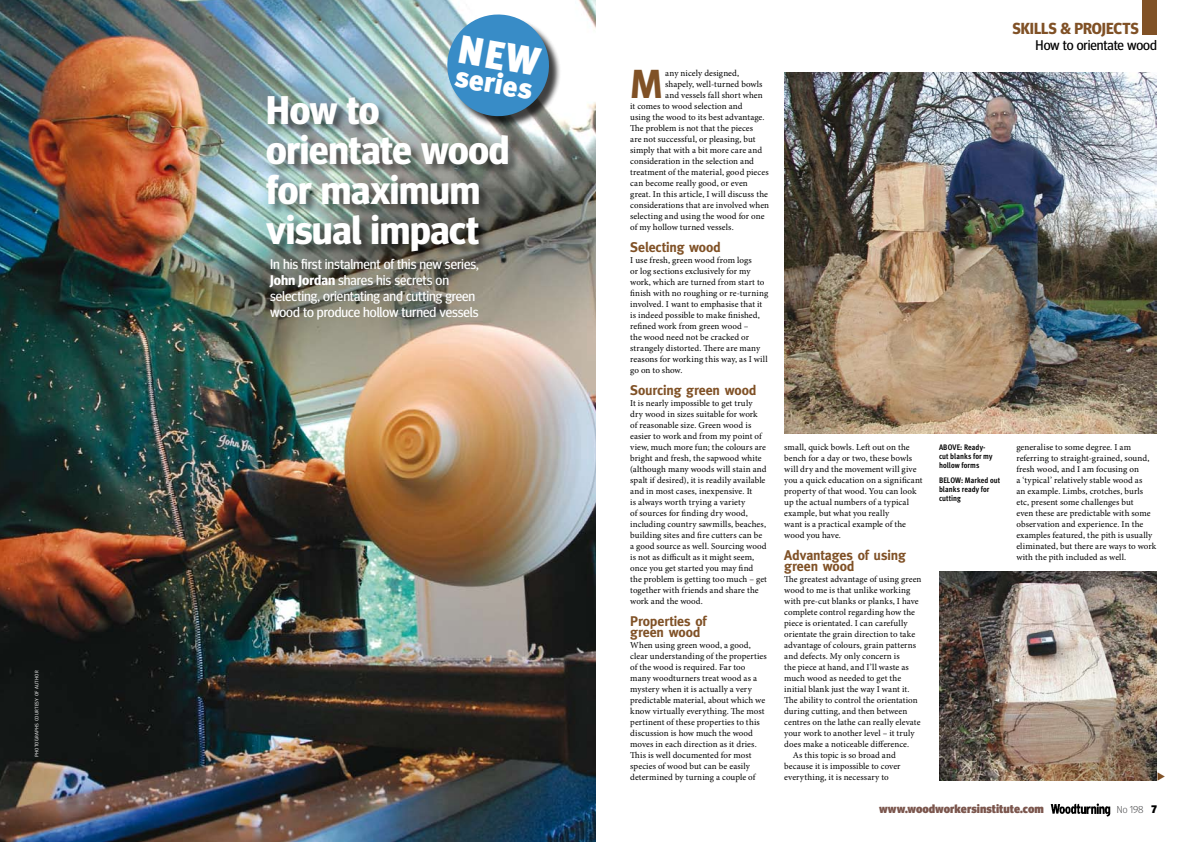
<style>
.page{position:relative;width:1191px;height:842px;background:#fff}
.page>*{position:absolute;margin:0;border:0;box-sizing:border-box;transform-origin:0 0}
.t1{font:700 40.6px "Meta";color:#805126}
.t2{font:700 40px/40px "Meta Headline";letter-spacing:-.005em;color:#fff}
.t3{font:900 28.8px "Meta Plus";color:#fff}
.t4{font:700 16px "Meta Headline";letter-spacing:-.005em;color:#805126}
.t5{font:14px/16px "Meta Headline";letter-spacing:-.005em;color:#fff}
.t6{font:700 14px/11px "Meta";letter-spacing:-.01em;color:#805126}
.t7{font:14px "Meta Headline";letter-spacing:-.005em;color:#000}
.t8{font:900 12px "Meta Headline";letter-spacing:.005em;color:#7b564d}
.t9{font:300 10px "Meta Headline";color:#4b4b4d}
.t10{font:9px/11px "Minion Pro";letter-spacing:.01em;color:#000}
.t11{font:700 8px/9px "Meta Cond";letter-spacing:.01em;color:#000}
.t12{font:5px "Meta";letter-spacing:.03em;color:#fff}
.s1{font-weight:700}
.s2{font-weight:900;font-size:11px;color:#000}
</style>
<div class="page">
<div style="left:1142px;top:0;width:15px;height:34px;background:#805126"></div>
<img style="left:1050px;top:803px;width:60px;height:14px">
<img style="left:0;top:0;width:595px;height:842px">
<div style="left:266px;top:96px;width:306px;height:204px;background:#000;opacity:.5"></div>
<div style="left:449px;top:16px;width:132px;height:132px;background:#000;opacity:.75"></div>
<img style="left:784px;top:72px;width:373px;height:361px">
<img style="left:939px;top:571px;width:218px;height:209px">
<svg style="left:443px;top:10px;width:110px;height:110px"></svg>
<p class="t12" style="left:34px;top:757px;width:88px;rotate:-90deg">PHOTOGRAPHS COURTESY OF AUTHOR</p>
<h3 class="t3" style="left:458px;top:60px;width:79px;rotate:10deg">series</h3>
<h2 class="t2" style="left:266px;top:89px;width:245px">How to orientate wood for maximum visual impact</h2>
<h3 class="t5" style="left:270px;top:256px;width:210px">In his first instalment of this new series, <span class="s1">John Jordan</span> shares his secrets on selecting, orientating and cutting green wood to produce hollow turned vessels</h3>
<h1 class="t1" style="left:630px;top:61px;width:34px">M</h1>
<p class="t10" style="left:665px;top:68px;width:75px">any nicely designed,</p>
<p class="t10" style="left:665px;top:79px;width:99px">shapely, well-turned bowls</p>
<p class="t10" style="left:665px;top:90px;width:99px">and vessels fall short when</p>
<p class="t10" style="left:630px;top:101px;width:114px">it comes to wood selection and</p>
<p class="t10" style="left:630px;top:112px;width:136px">using the wood to its best advantage.</p>
<p class="t10" style="left:630px;top:123px;width:124px">The problem is not that the pieces</p>
<p class="t10" style="left:630px;top:134px;width:127px">are not successful, or pleasing, but</p>
<p class="t10" style="left:630px;top:145px;width:133px">simply that with a bit more care and</p>
<p class="t10" style="left:630px;top:156px;width:125px">consideration in the selection and</p>
<p class="t10" style="left:630px;top:167px;width:140px">treatment of the material, good pieces</p>
<p class="t10" style="left:630px;top:178px;width:119px">can become really good, or even</p>
<p class="t10" style="left:630px;top:189px;width:139px">great. In this article, I will discuss the</p>
<p class="t10" style="left:630px;top:200px;width:140px">considerations that are involved when</p>
<p class="t10" style="left:630px;top:211px;width:136px">selecting and using the wood for one</p>
<p class="t10" style="left:630px;top:222px;width:105px">of my hollow turned vessels.</p>
<h3 class="t6" style="left:630px;top:242px;width:92px">Selecting wood</h3>
<p class="t10" style="left:630px;top:255px;width:140px">I use fresh, green wood from logs<br>or log sections exclusively for my work, which are turned from start to finish with no roughing or re-turning involved. I want to emphasise that it is indeed possible to make finished, refined work from green wood –<br>the wood need not be cracked or strangely distorted. There are many reasons for working this way, as I will go on to show.</p>
<h3 class="t6" style="left:630px;top:385px;width:128px">Sourcing green wood</h3>
<p class="t10" style="left:630px;top:398px;width:138px">It is nearly impossible to get truly dry wood in sizes suitable for work of reasonable size. Green wood is easier to work and from my point of view, much more fun; the colours are bright and fresh, the sapwood white (although many woods will stain and spalt if desired), it is readily available and in most cases, inexpensive. It<br>is always worth trying a variety<br>of sources for finding dry wood, including country sawmills, beaches, building sites and fire cutters can be a good source as well. Sourcing wood is not as difficult as it might seem, once you get started you may find the problem is getting too much – get together with friends and share the work and the wood.</p>
<h3 class="t6" style="left:630px;top:616px;width:78px">Properties of green wood</h3>
<p class="t10" style="left:630px;top:640px;width:138px">When using green wood, a good, clear understanding of the properties of the wood is required. Far too many woodturners treat wood as a mystery when it is actually a very predictable material, about which we know virtually everything. The most pertinent of these properties to this discussion is how much the wood moves in each direction as it dries.<br>This is well documented for most species of wood but can be easily determined by turning a couple of</p>
<h3 class="t4" style="left:1012px;top:19px;width:128px">SKILLS &amp; PROJECTS</h3>
<h3 class="t7" style="left:1035px;top:37px;width:123px">How to orientate wood</h3>
<p class="t10" style="left:784px;top:442px;width:140px">small, quick bowls. Left out on the bench for a day or two, these bowls will dry and the movement will give you a quick education on a significant property of that wood. You can look up the actual numbers of a typical example, but what you really<br>want is a practical example of the wood you have.</p>
<h3 class="t6" style="left:784px;top:550px;width:123px">Advantages of using green wood</h3>
<p class="t10" style="left:784px;top:574px;width:139px">The greatest advantage of using green</p>
<p class="t10" style="left:784px;top:585px;width:127px">wood to me is that unlike working</p>
<p class="t10" style="left:784px;top:596px;width:136px">with pre-cut blanks or planks, I have</p>
<p class="t10" style="left:784px;top:607px;width:132px">complete control regarding how the</p>
<p class="t10" style="left:784px;top:618px;width:125px">piece is orientated. I can carefully</p>
<p class="t10" style="left:784px;top:629px;width:132px">orientate the grain direction to take</p>
<p class="t10" style="left:784px;top:640px;width:133px">advantage of colours, grain patterns</p>
<p class="t10" style="left:784px;top:651px;width:117px">and defects. My only concern is</p>
<p class="t10" style="left:784px;top:662px;width:126px">the piece at hand, and I’ll waste as</p>
<p class="t10" style="left:784px;top:673px;width:118px">much wood as needed to get the</p>
<p class="t10" style="left:784px;top:684px;width:127px">initial blank just the way I want it.</p>
<p class="t10" style="left:784px;top:695px;width:135px">The ability to control the orientation</p>
<p class="t10" style="left:784px;top:706px;width:125px">during cutting, and then between</p>
<p class="t10" style="left:784px;top:717px;width:138px">centres on the lathe can really elevate</p>
<p class="t10" style="left:784px;top:728px;width:132px">your work to another level – it truly</p>
<p class="t10" style="left:784px;top:739px;width:126px">does make a noticeable difference.</p>
<p class="t10" style="left:792px;top:750px;width:105px">As this topic is so broad and</p>
<p class="t10" style="left:784px;top:761px;width:118px">because it is impossible to cover</p>
<p class="t10" style="left:784px;top:772px;width:106px">everything, it is necessary to</p>
<p class="t11" style="left:939px;top:443px;width:55px">Above: Ready&shy;cut blanks for my hollow forms</p>
<p class="t11" style="left:939px;top:476px;width:63px">BE LOW: Marked out blanks ready for cutting</p>
<p class="t10" style="left:1016px;top:442px;width:141px">generalise to some degree. I am referring to straight-grained, sound, fresh wood, and I am focusing on<br>a ‘typical’ relatively stable wood as<br>an example. Limbs, crotches, burls etc, present some challenges but<br>even these are predictable with some observation and experience. In the examples featured, the pith is usually eliminated, but there are ways to work with the pith included as well.</p>
<h3 class="t8" style="left:879px;top:802px;width:166px">www.woodworkersinstitute.com</h3>
<p class="t9" style="left:1117px;top:804px;width:42px">No 198 <span class="s2">7</span></p>
</div>
